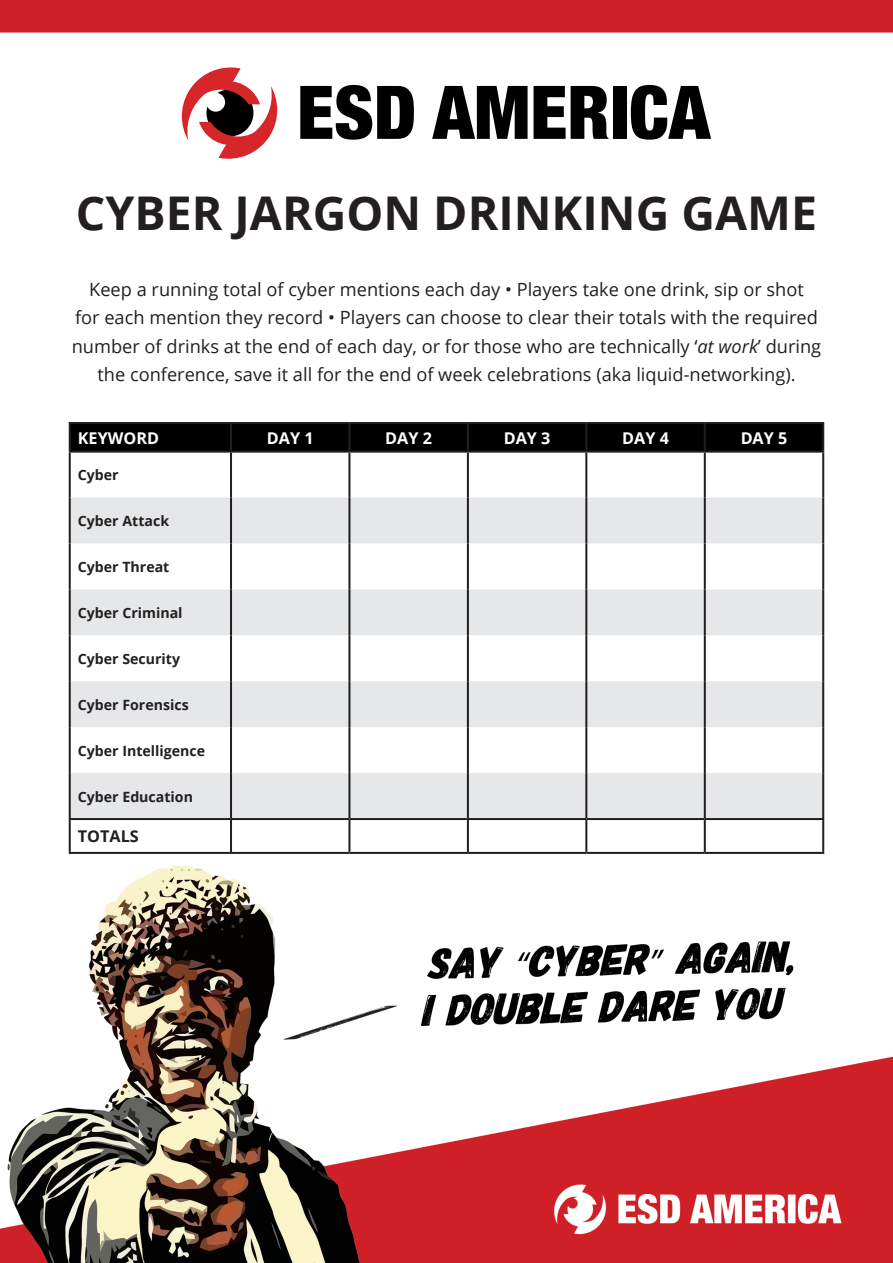
<style>
.page{position:relative;width:893px;height:1263px;background:#fff}
.page>*{position:absolute;margin:0;border:0;box-sizing:border-box;transform-origin:0 0}
.t1{font:700 46.5px "Open Sans";color:#231f20}
.t2{font:18.15px/28.3px "Open Sans";color:#231f20;text-align:center}
.t3{font:700 16.2px "Open Sans";color:#fff}
.t4{font:700 16.2px "Open Sans";color:#231f20}
.t5{font:700 14.1px "Open Sans";color:#231f20}
.s1{font-style:italic}
</style>
<div class="page">
<img style="left:0;top:0;width:893px;height:1263px">
<svg style="left:182px;top:67px;width:98px;height:95px"></svg>
<svg style="left:300px;top:85px;width:114px;height:55px"></svg>
<svg style="left:432px;top:86px;width:96px;height:53px"></svg>
<svg style="left:534px;top:86px;width:74px;height:53px"></svg>
<div style="left:613px;top:86px;width:13px;height:53px;background:#000"></div>
<svg style="left:631px;top:85px;width:80px;height:55px"></svg>
<div style="left:71px;top:424px;width:751px;height:27px;background:#000"></div>
<svg style="left:71px;top:497px;width:751px;height:321px;fill:#e6e7e9"></svg>
<hr style="left:69px;top:422px;width:162px;height:2px;background:#231f20">
<hr style="left:69px;top:424px;width:2px;height:27px;background:#231f20">
<hr style="left:231px;top:422px;width:118px;height:2px;background:#231f20">
<hr style="left:230px;top:424px;width:2px;height:27px;background:#231f20">
<hr style="left:349px;top:422px;width:119px;height:2px;background:#231f20">
<hr style="left:348px;top:424px;width:2px;height:27px;background:#231f20">
<hr style="left:468px;top:422px;width:118px;height:2px;background:#231f20">
<hr style="left:467px;top:424px;width:2px;height:27px;background:#231f20">
<hr style="left:586px;top:422px;width:119px;height:2px;background:#231f20">
<hr style="left:585px;top:424px;width:2px;height:27px;background:#231f20">
<hr style="left:705px;top:422px;width:119px;height:2px;background:#231f20">
<hr style="left:704px;top:424px;width:2px;height:27px;background:#231f20">
<hr style="left:822px;top:424px;width:2px;height:27px;background:#231f20">
<hr style="left:69px;top:451px;width:162px;height:2px;background:#231f20">
<hr style="left:69px;top:453px;width:2px;height:44px;background:#231f20">
<hr style="left:231px;top:451px;width:118px;height:2px;background:#231f20">
<hr style="left:230px;top:453px;width:2px;height:44px;background:#231f20">
<hr style="left:349px;top:451px;width:119px;height:2px;background:#231f20">
<hr style="left:348px;top:453px;width:2px;height:44px;background:#231f20">
<hr style="left:468px;top:451px;width:118px;height:2px;background:#231f20">
<hr style="left:467px;top:453px;width:2px;height:44px;background:#231f20">
<hr style="left:586px;top:451px;width:119px;height:2px;background:#231f20">
<hr style="left:585px;top:453px;width:2px;height:44px;background:#231f20">
<hr style="left:705px;top:451px;width:119px;height:2px;background:#231f20">
<hr style="left:704px;top:453px;width:2px;height:44px;background:#231f20">
<hr style="left:822px;top:453px;width:2px;height:44px;background:#231f20">
<hr style="left:69px;top:497px;width:2px;height:46px;background:#231f20">
<hr style="left:230px;top:497px;width:2px;height:46px;background:#231f20">
<hr style="left:348px;top:497px;width:2px;height:46px;background:#231f20">
<hr style="left:467px;top:497px;width:2px;height:46px;background:#231f20">
<hr style="left:585px;top:497px;width:2px;height:46px;background:#231f20">
<hr style="left:704px;top:497px;width:2px;height:46px;background:#231f20">
<hr style="left:822px;top:497px;width:2px;height:46px;background:#231f20">
<hr style="left:69px;top:543px;width:2px;height:46px;background:#231f20">
<hr style="left:230px;top:543px;width:2px;height:46px;background:#231f20">
<hr style="left:348px;top:543px;width:2px;height:46px;background:#231f20">
<hr style="left:467px;top:543px;width:2px;height:46px;background:#231f20">
<hr style="left:585px;top:543px;width:2px;height:46px;background:#231f20">
<hr style="left:704px;top:543px;width:2px;height:46px;background:#231f20">
<hr style="left:822px;top:543px;width:2px;height:46px;background:#231f20">
<hr style="left:69px;top:589px;width:2px;height:46px;background:#231f20">
<hr style="left:230px;top:589px;width:2px;height:46px;background:#231f20">
<hr style="left:348px;top:589px;width:2px;height:46px;background:#231f20">
<hr style="left:467px;top:589px;width:2px;height:46px;background:#231f20">
<hr style="left:585px;top:589px;width:2px;height:46px;background:#231f20">
<hr style="left:704px;top:589px;width:2px;height:46px;background:#231f20">
<hr style="left:822px;top:589px;width:2px;height:46px;background:#231f20">
<hr style="left:69px;top:635px;width:2px;height:46px;background:#231f20">
<hr style="left:230px;top:635px;width:2px;height:46px;background:#231f20">
<hr style="left:348px;top:635px;width:2px;height:46px;background:#231f20">
<hr style="left:467px;top:635px;width:2px;height:46px;background:#231f20">
<hr style="left:585px;top:635px;width:2px;height:46px;background:#231f20">
<hr style="left:704px;top:635px;width:2px;height:46px;background:#231f20">
<hr style="left:822px;top:635px;width:2px;height:46px;background:#231f20">
<hr style="left:69px;top:681px;width:2px;height:46px;background:#231f20">
<hr style="left:230px;top:681px;width:2px;height:46px;background:#231f20">
<hr style="left:348px;top:681px;width:2px;height:46px;background:#231f20">
<hr style="left:467px;top:681px;width:2px;height:46px;background:#231f20">
<hr style="left:585px;top:681px;width:2px;height:46px;background:#231f20">
<hr style="left:704px;top:681px;width:2px;height:46px;background:#231f20">
<hr style="left:822px;top:681px;width:2px;height:46px;background:#231f20">
<hr style="left:69px;top:727px;width:2px;height:46px;background:#231f20">
<hr style="left:230px;top:727px;width:2px;height:46px;background:#231f20">
<hr style="left:348px;top:727px;width:2px;height:46px;background:#231f20">
<hr style="left:467px;top:727px;width:2px;height:46px;background:#231f20">
<hr style="left:585px;top:727px;width:2px;height:46px;background:#231f20">
<hr style="left:704px;top:727px;width:2px;height:46px;background:#231f20">
<hr style="left:822px;top:727px;width:2px;height:46px;background:#231f20">
<hr style="left:69px;top:773px;width:2px;height:45px;background:#231f20">
<hr style="left:230px;top:773px;width:2px;height:45px;background:#231f20">
<hr style="left:348px;top:773px;width:2px;height:45px;background:#231f20">
<hr style="left:467px;top:773px;width:2px;height:45px;background:#231f20">
<hr style="left:585px;top:773px;width:2px;height:45px;background:#231f20">
<hr style="left:704px;top:773px;width:2px;height:45px;background:#231f20">
<hr style="left:822px;top:773px;width:2px;height:45px;background:#231f20">
<hr style="left:69px;top:818px;width:162px;height:2px;background:#231f20">
<hr style="left:69px;top:820px;width:2px;height:32px;background:#231f20">
<hr style="left:231px;top:818px;width:118px;height:2px;background:#231f20">
<hr style="left:230px;top:820px;width:2px;height:32px;background:#231f20">
<hr style="left:349px;top:818px;width:119px;height:2px;background:#231f20">
<hr style="left:348px;top:820px;width:2px;height:32px;background:#231f20">
<hr style="left:468px;top:818px;width:118px;height:2px;background:#231f20">
<hr style="left:467px;top:820px;width:2px;height:32px;background:#231f20">
<hr style="left:586px;top:818px;width:119px;height:2px;background:#231f20">
<hr style="left:585px;top:820px;width:2px;height:32px;background:#231f20">
<hr style="left:705px;top:818px;width:119px;height:2px;background:#231f20">
<hr style="left:704px;top:820px;width:2px;height:32px;background:#231f20">
<hr style="left:822px;top:820px;width:2px;height:32px;background:#231f20">
<hr style="left:69px;top:852px;width:162px;height:2px;background:#231f20">
<hr style="left:231px;top:852px;width:118px;height:2px;background:#231f20">
<hr style="left:349px;top:852px;width:119px;height:2px;background:#231f20">
<hr style="left:468px;top:852px;width:118px;height:2px;background:#231f20">
<hr style="left:586px;top:852px;width:119px;height:2px;background:#231f20">
<hr style="left:705px;top:852px;width:119px;height:2px;background:#231f20">
<p class="t1" style="left:76px;top:180px;width:743px">CYBER JARGON DRINKING GAME</p>
<p class="t2" style="left:72px;top:275px;width:751px">Keep a running total of cyber mentions each day • Players take one drink, sip or shot<br>for each mention they record • Players can choose to clear their totals with the required number of drinks at the end of each day, or for those who are technically ‘<span class="s1">at work</span>’ during the conference, save it all for the end of week celebrations (aka liquid-networking).</p>
<p class="t3" style="left:78px;top:426px;width:83px">KEYWORD</p>
<p class="t3" style="left:267px;top:426px;width:48px">DAY 1</p>
<p class="t3" style="left:385px;top:426px;width:48px">DAY 2</p>
<p class="t3" style="left:504px;top:426px;width:48px">DAY 3</p>
<p class="t3" style="left:622px;top:426px;width:48px">DAY 4</p>
<p class="t3" style="left:741px;top:426px;width:48px">DAY 5</p>
<p class="t5" style="left:78px;top:465px;width:42px">Cyber</p>
<p class="t5" style="left:78px;top:511px;width:93px">Cyber Attack</p>
<p class="t5" style="left:78px;top:557px;width:93px">Cyber Threat</p>
<p class="t5" style="left:78px;top:603px;width:106px">Cyber Criminal</p>
<p class="t5" style="left:78px;top:649px;width:104px">Cyber Security</p>
<p class="t5" style="left:78px;top:694px;width:112px">Cyber Forensics</p>
<p class="t5" style="left:78px;top:740px;width:129px">Cyber Intelligence</p>
<p class="t5" style="left:78px;top:786px;width:117px">Cyber Education</p>
<p class="t4" style="left:78px;top:825px;width:62px">TOTALS</p>
</div>
